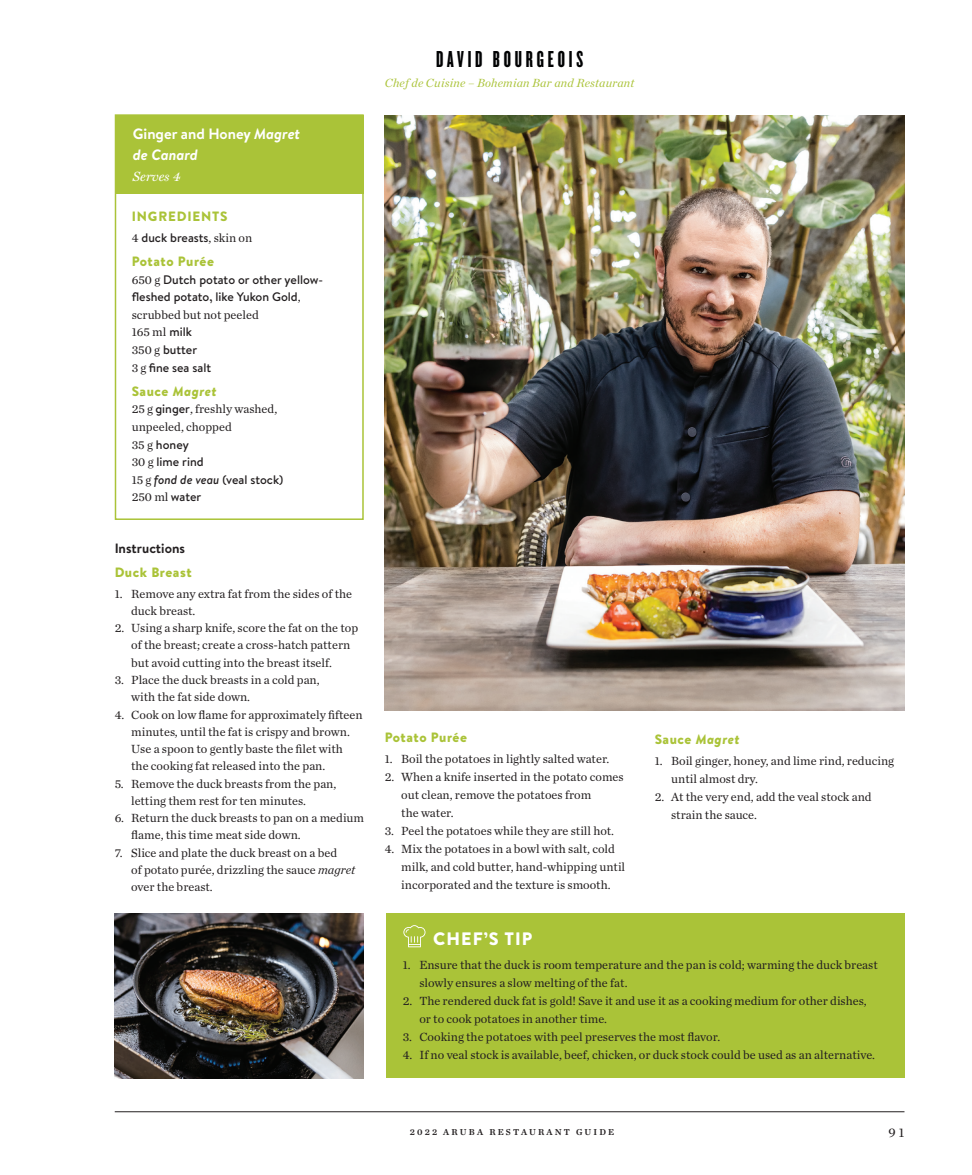
<style>
.page{position:relative;width:972px;height:1175px;background:#fff}
.page>*{position:absolute;margin:0;border:0;box-sizing:border-box;transform-origin:0 0}
.t1{font:24px "Knockout 67 Full Bantamwt";letter-spacing:.16em;color:#010203}
.t2{font:900 18px "Brandon Text";letter-spacing:.06em;color:#fff}
.t3{font:700 15px/21px "Brandon Text";color:#fff}
.t4{font:900 13.5px "Brandon Text";letter-spacing:.04em;color:#aac338}
.t5{font:italic 900 13.5px "Brandon Text";letter-spacing:.04em;color:#aac338}
.t6{font:700 13.5px "Brandon Text";color:#231f20}
.t7{font:900 13.5px "Brandon Text";letter-spacing:.06em;color:#aac338}
.t8{font:italic 13.5px "Miller Text";color:#fff}
.t9{font:13.5px "Chronicle Text G1";color:#231f20}
.t10{font:12.3px/17.2px "Chronicle Text G1";color:#231f20}
.t11{font:500 12.3px/17.5px "Brandon Text";color:#231f20}
.t12{font:italic 12px "Chronicle Deck";letter-spacing:.02em;color:#aac338}
.t13{font:9px "Chronicle Text G1 Semi";letter-spacing:.24em;color:#231f20}
.s1{font-style:italic}
.s2{font-family:"Chronicle Text G1";font-weight:400}
.s3{font-family:"Brandon Text";font-weight:500}
.s4{font-style:normal}
</style>
<div class="page">
<hr style="left:115px;top:1111px;width:789px;height:1px;background:#231f20">
<div style="left:116px;top:115px;width:248px;height:79px;background:#aac338"></div>
<div style="left:115px;top:114px;width:249px;height:406px;border:2px solid #aac338"></div>
<img style="left:385px;top:116px;width:519px;height:594px">
<div style="left:386px;top:913px;width:518px;height:165px;background:#aac338"></div>
<img style="left:115px;top:913px;width:248px;height:165px">
<svg style="left:403px;top:925px;width:23px;height:22px"></svg>
<p class="t3" style="left:133px;top:123px;width:169px">Ginger and Honey <span class="s1">Magret de Canard</span></p>
<p class="t8" style="left:133px;top:169px;width:49px">Serves 4</p>
<p class="t7" style="left:132px;top:207px;width:97px">INGREDIENTS</p>
<p class="t11" style="left:132px;top:229px;width:122px"><span class="s2">4</span> duck breasts<span class="s2">, skin on</span></p>
<p class="t4" style="left:132px;top:252px;width:84px">Potato Purée</p>
<p class="t11" style="left:132px;top:270px;width:193px"><span class="s2">650 g</span> Dutch potato or other yellow&shy;fleshed potato, like Yukon Gold<span class="s2">, scrubbed but not peeled</span></p>
<p class="t10" style="left:132px;top:323px;width:62px">165 ml <span class="s3">milk</span></p>
<p class="t11" style="left:132px;top:341px;width:67px"><span class="s2">350 g</span> butter</p>
<p class="t11" style="left:132px;top:358px;width:81px"><span class="s2">3 g</span> fine sea salt</p>
<p class="t5" style="left:132px;top:381px;width:86px"><span class="s4">Sauce</span> Magret</p>
<p class="t10" style="left:132px;top:400px;width:147px">25 g <span class="s3">ginger</span>, freshly washed, unpeeled, chopped</p>
<p class="t11" style="left:132px;top:435px;width:59px"><span class="s2">35 g</span> honey</p>
<p class="t11" style="left:132px;top:453px;width:73px"><span class="s2">30 g</span> lime rind</p>
<p class="t11" style="left:132px;top:470px;width:153px"><span class="s2">15 g</span> <span class="s1">fond de veau</span> (veal stock)</p>
<p class="t10" style="left:132px;top:488px;width:71px">250 ml <span class="s3">water</span></p>
<p class="t6" style="left:115px;top:539px;width:72px">Instructions</p>
<p class="t4" style="left:115px;top:563px;width:79px">Duck Breast</p>
<p class="t10" style="left:131px;top:584px;width:222px;text-indent:-16px">1. Remove any extra fat from the sides of the duck breast.</p>
<p class="t10" style="left:131px;top:619px;width:229px;text-indent:-16px">2. Using a sharp knife, score the fat on the top of the breast; create a cross-hatch pattern but avoid cutting into the breast itself.</p>
<p class="t10" style="left:131px;top:670px;width:190px;text-indent:-16px">3. Place the duck breasts in a cold pan, with the fat side down.</p>
<p class="t10" style="left:131px;top:705px;width:233px;text-indent:-16px">4. Cook on low flame for approximately fifteen minutes, until the fat is crispy and brown.<br>Use a spoon to gently baste the filet with the cooking fat released into the pan.</p>
<p class="t10" style="left:131px;top:774px;width:207px;text-indent:-16px">5. Remove the duck breasts from the pan, letting them rest for ten minutes.</p>
<p class="t10" style="left:131px;top:808px;width:235px;text-indent:-16px">6. Return the duck breasts to pan on a medium flame, this time meat side down.</p>
<p class="t10" style="left:131px;top:843px;width:226px;text-indent:-16px">7. Slice and plate the duck breast on a bed<br>of potato purée, drizzling the sauce <span class="s1">magret </span>over the breast.</p>
<p class="t1" style="left:436px;top:45px;width:149px">DAVID BOURGEOIS</p>
<p class="t12" style="left:385px;top:74px;width:251px">Chef de Cuisine – Bohemian Bar and Restaurant</p>
<p class="t4" style="left:385px;top:727px;width:84px">Potato Purée</p>
<p class="t10" style="left:385px;top:749px;width:226px">1. Boil the potatoes in lightly salted water.</p>
<p class="t10" style="left:401px;top:767px;width:224px;line-height:18px;text-indent:-16px">2. When a knife inserted in the potato comes out clean, remove the potatoes from<br>the water.</p>
<p class="t10" style="left:385px;top:821px;width:231px">3. Peel the potatoes while they are still hot.</p>
<p class="t10" style="left:401px;top:839px;width:225px;line-height:18px;text-indent:-16px">4. Mix the potatoes in a bowl with salt, cold milk, and cold butter, hand-whipping until incorporated and the texture is smooth.</p>
<p class="t5" style="left:655px;top:729px;width:86px"><span class="s4">Sauce</span> Magret</p>
<p class="t10" style="left:671px;top:751px;width:224px;line-height:18px;text-indent:-16px">1. Boil ginger, honey, and lime rind, reducing until almost dry.</p>
<p class="t10" style="left:671px;top:787px;width:202px;line-height:18px;text-indent:-16px">2. At the very end, add the veal stock and strain the sauce.</p>
<p class="t2" style="left:433px;top:925px;width:101px">CHEF’S TIP</p>
<p class="t10" style="left:419px;top:955px;width:460px;line-height:18px;text-indent:-16px">1. Ensure that the duck is room temperature and the pan is cold; warming the duck breast slowly ensures a slow melting of the fat.</p>
<p class="t10" style="left:419px;top:991px;width:449px;line-height:18px;text-indent:-16px">2. The rendered duck fat is gold! Save it and use it as a cooking medium for other dishes, or to cook potatoes in another time.</p>
<p class="t10" style="left:403px;top:1027px;width:319px">3. Cooking the potatoes with peel preserves the most flavor.</p>
<p class="t10" style="left:403px;top:1045px;width:474px">4. If no veal stock is available, beef, chicken, or duck stock could be used as an alternative.</p>
<p class="t13" style="left:410px;top:1125px;width:206px">2022 ARUBA RESTAURANT GUIDE</p>
<p class="t9" style="left:888px;top:1122px;width:18px">91</p>
</div>
